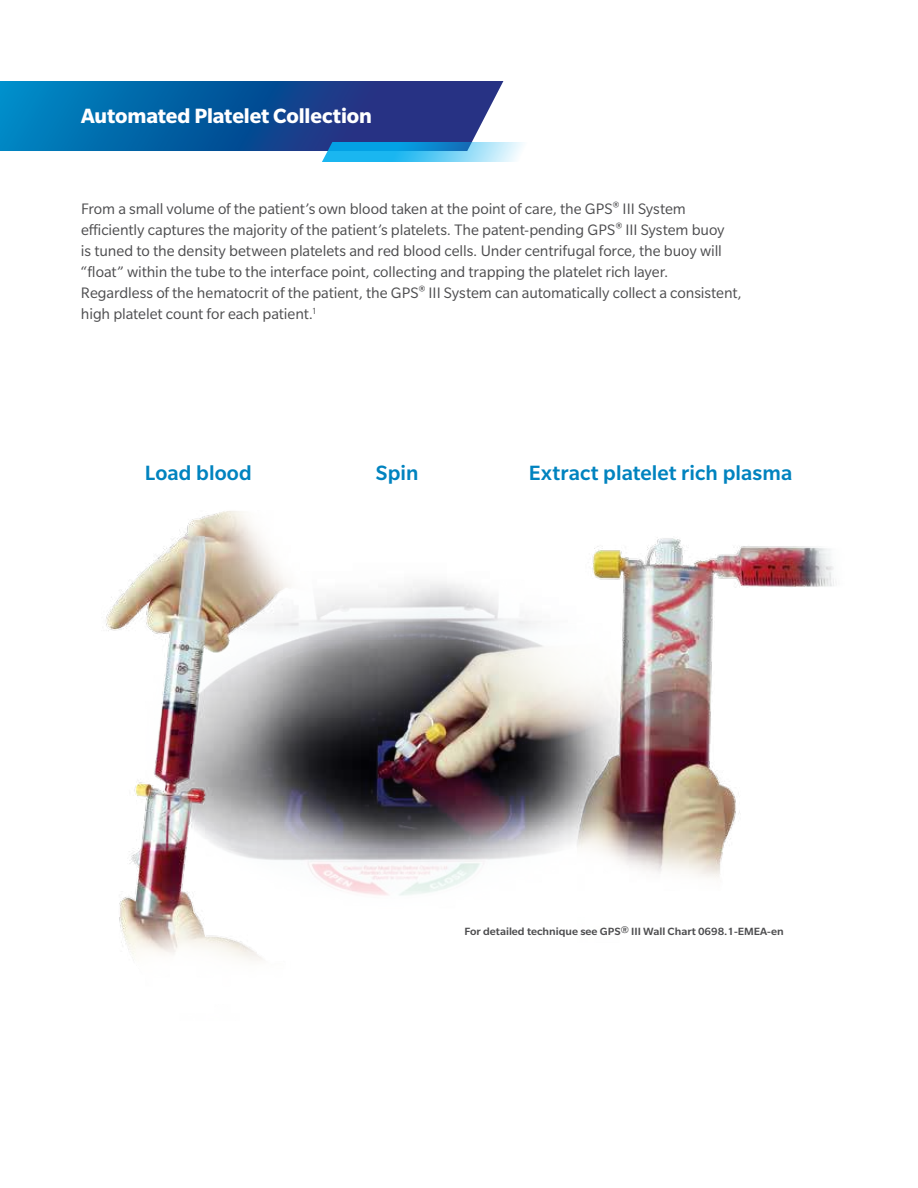
<style>
.page{position:relative;width:918px;height:1188px;background:#fff}
.page>*{position:absolute;margin:0;border:0;box-sizing:border-box;transform-origin:0 0}
.t1{font:500 22.5px "Slate Pro";letter-spacing:.005em;color:#0083bf}
.t2{font:700 22.5px "Slate Pro";letter-spacing:-.005em;color:#fff}
.t3{font:16.5px/21px "Slate Pro";letter-spacing:-.005em;color:#4d4d4f}
.t4{font:500 11.4px "Slate Pro";color:#4d4d4f;scale:1.05 1}
</style>
<div class="page">
<img style="left:106px;top:511px;width:728px;height:450px">
<svg style="left:0;top:81px;width:523px;height:80px;background:#3373af"></svg>
<h1 class="t2" style="left:81px;top:104px;width:292px">Automated Platelet Collection</h1>
<p class="t3" style="left:81px;top:199px;width:662px">From a small volume of the patient’s own blood taken at the point of care, the GPS<sup>®</sup> III System efficiently captures the majority of the patient’s platelets. The patent-pending GPS<sup>®</sup> III System buoy<br>is tuned to the density between platelets and red blood cells. Under centrifugal force, the buoy will “float” within the tube to the interface point, collecting and trapping the platelet rich layer.<br>Regardless of the hematocrit of the patient, the GPS<sup>®</sup> III System can automatically collect a consistent, high platelet count for each patient.<sup>1</sup></p>
<h1 class="t1" style="left:145px;top:460px;width:109px">Load blood</h1>
<h1 class="t1" style="left:376px;top:460px;width:44px">Spin</h1>
<h1 class="t1" style="left:529px;top:460px;width:265px">Extract platelet rich plasma</h1>
<p class="t4" style="left:464px;top:925px;width:305px">For detailed technique see GPS® III Wall Chart 0698.1-EMEA-en</p>
</div>
